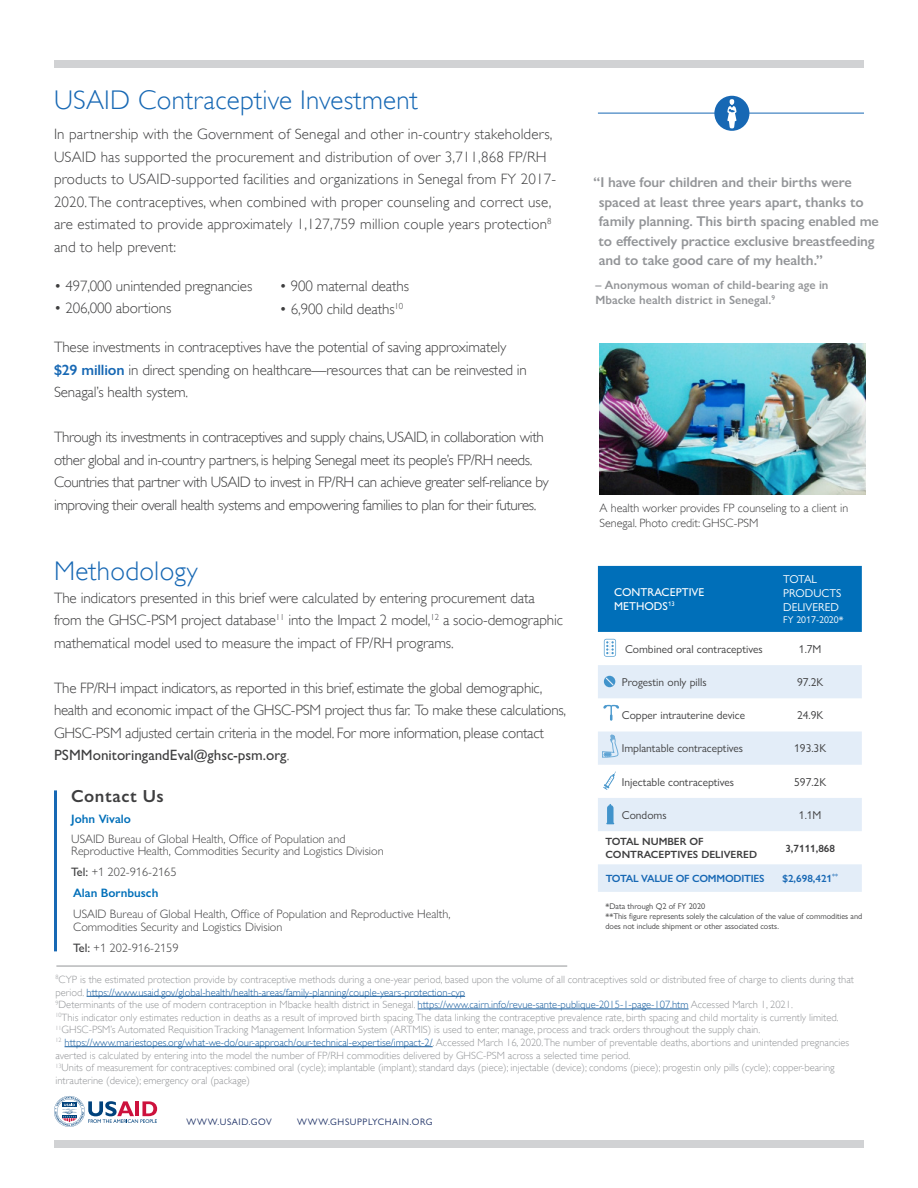
<style>
.page{position:relative;width:918px;height:1188px;background:#fff}
.page>*{position:absolute;margin:0;border:0;box-sizing:border-box;transform-origin:0 0}
.t1{font:300 27px "Gill Sans";letter-spacing:.01em;color:#1768b4}
.t2{font:600 17.55px "Gill Sans Nova";letter-spacing:.03em;color:#3e3e3f}
.t3{font:300 15px/22.5px "Gill Sans";letter-spacing:-.01em;color:#3e3e3f}
.t4{font:300 15px/22.5px "Gill Sans";letter-spacing:.01em;color:#3e3e3f}
.t5{font:600 14.25px/19.5px "Gill Sans Nova";letter-spacing:-.01em;color:#939598}
.t6{font:300 12.3px/12.3px "Gill Sans Nova";color:#3e3e3f}
.t7{font:600 12.3px "Gill Sans Nova";color:#006fb9}
.t8{font:300 12px/15px "Gill Sans";color:#3e3e3f}
.t9{font:600 12px/14.4px "Gill Sans Nova";color:#939598}
.t10{font:11.4px "Gill Sans Nova";color:#3e3e3f}
.t11{font:500 11.4px/13.8px "Gill Sans Nova";color:#fff}
.t12{font:11.4px/13.8px "Gill Sans Nova";color:#fff}
.t13{font:300 10.5px/12.6px "Gill Sans";color:#939598}
.t14{font:600 10.5px "Gill Sans Nova";color:#3e3e3f}
.t15{font:600 10.5px "Gill Sans Nova";letter-spacing:-.02em;color:#1768b4}
.t16{font:9.75px "Gill Sans Nova";color:#fff}
.t17{font:9.45px "Gill Sans Nova";letter-spacing:.06em;color:#1f3267}
.t18{font:8.25px/9.9px "Gill Sans Nova";color:#3e3e3f}
.s1{font-family:"Gill Sans Nova";font-weight:600;color:#1768b4}
.s2{font-family:"Gill Sans Nova";font-weight:500}
.s3{font-weight:500}
.s4{font-weight:600;color:#006fb9}
.s5{color:#175d9e}
</style>
<div class="page">
<div style="left:54px;top:1140px;width:810px;height:8px;background:#d1d2d4"></div>
<div style="left:54px;top:60px;width:810px;height:8px;background:#d1d2d4"></div>
<svg style="left:54px;top:1096px;width:103px;height:31px"></svg>
<hr style="left:598px;top:113px;width:266px;height:1px;background:#1768b4">
<div style="left:714px;top:96px;width:35px;height:35px;background:#1768b4;border-radius:50%"></div>
<svg style="left:727px;top:99px;width:10px;height:29px"></svg>
<img style="left:599px;top:343px;width:267px;height:152px">
<hr style="left:87px;top:996px;width:378px;height:1px;background:#175d9e">
<hr style="left:418px;top:1009px;width:271px;height:1px;background:#175d9e">
<hr style="left:65px;top:1046px;width:368px;height:1px;background:#175d9e">
<hr style="left:56px;top:966px;width:511px;height:1px;background:#939598">
<hr style="left:54px;top:790px;width:3px;height:161px;background:#1768b4">
<div style="left:598px;top:566px;width:264px;height:66px;background:#006fb9"></div>
<svg style="left:598px;top:665px;width:264px;height:227px;fill:#e3edf8"></svg>
<svg style="left:602px;top:733px;width:16px;height:24px"></svg>
<svg style="left:603px;top:771px;width:13px;height:19px"></svg>
<svg style="left:606px;top:804px;width:8px;height:20px"></svg>
<svg style="left:603px;top:705px;width:16px;height:16px"></svg>
<svg style="left:604px;top:676px;width:11px;height:11px"></svg>
<svg style="left:604px;top:639px;width:12px;height:18px"></svg>
<p class="t1" style="left:54px;top:84px;width:366px">USAID Contraceptive Investment</p>
<p class="t4" style="left:54px;top:123px;width:504px">In partnership with the Government of Senegal and other in-country stakeholders, USAID has supported the procurement and distribution of over 3,711,868 FP/RH products to USAID-supported facilities and organizations in Senegal from FY 2017- 2020. The contraceptives, when combined with proper counseling and correct use, are estimated to provide approximately 1,127,759 million couple years protection<sup>8 </sup>and to help prevent:</p>
<p class="t3" style="left:54px;top:275px;width:200px">• 497,000 unintended pregnancies</p>
<p class="t3" style="left:54px;top:297px;width:119px">• 206,000 abortions</p>
<p class="t3" style="left:54px;top:336px;width:474px">These investments in contraceptives have the potential of saving approximately <span class="s1">$29 million</span> in direct spending on healthcare—resources that can be reinvested in<br>Senagal’s health system.</p>
<p class="t3" style="left:54px;top:426px;width:496px">Through its investments in contraceptives and supply chains, USAID, in collaboration with other global and in-country partners, is helping Senegal meet its people’s FP/RH needs.<br>Countries that partner with USAID to invest in FP/RH can achieve greater self-reliance by improving their overall health systems and empowering families to plan for their futures.</p>
<p class="t3" style="left:280px;top:275px;width:131px">• 900 maternal deaths</p>
<p class="t3" style="left:280px;top:297px;width:125px">• 6,900 child deaths<sup>10</sup></p>
<p class="t1" style="left:54px;top:556px;width:145px">Methodology</p>
<p class="t3" style="left:54px;top:587px;width:511px">The indicators presented in this brief were calculated by entering procurement data from the GHSC-PSM project database<sup>11</sup> into the Impact 2 model,<sup>12</sup> a socio-demographic mathematical model used to measure the impact of FP/RH programs.</p>
<p class="t3" style="left:54px;top:677px;width:514px">The FP/RH impact indicators, as reported in this brief, estimate the global demographic, health and economic impact of the GHSC-PSM project thus far. To make these calculations, GHSC-PSM adjusted certain criteria in the model. For more information, please contact <span class="s2">PSMMonitoringandEval@ghsc-psm.org</span>.</p>
<p class="t2" style="left:71px;top:786px;width:94px">Contact Us</p>
<p class="t7" style="left:71px;top:812px;width:61px">John Vivalo</p>
<p class="t6" style="left:71px;top:832px;width:314px">USAID Bureau of Global Health, Office of Population and<br>Reproductive Health, Commodities Security and Logistics Division</p>
<p class="t6" style="left:71px;top:861px;width:107px;line-height:21.3px"><span class="s3">Tel:</span> +1 202-916-2165<br><span class="s4">Alan Bornbusch</span></p>
<p class="t6" style="left:73px;top:908px;width:379px">USAID Bureau of Global Health, Office of Population and Reproductive Health,<br>Commodities Security and Logistics Division</p>
<p class="t6" style="left:73px;top:941px;width:107px"><span class="s3">Tel:</span> +1 202-916-2159</p>
<p class="t5" style="left:599px;top:173px;width:282px;text-indent:-5px">“I have four children and their births were spaced at least three years apart, thanks to family planning. This birth spacing enabled me to effectively practice exclusive breastfeeding and to take good care of my health.”</p>
<p class="t9" style="left:596px;top:278px;width:234px">– Anonymous woman of child-bearing age in<br>Mbacke health district in Senegal.<sup>9</sup></p>
<p class="t8" style="left:599px;top:501px;width:250px">A health worker provides FP counseling to a client in<br>Senegal. Photo credit: GHSC-PSM</p>
<p class="t11" style="left:614px;top:585px;width:92px">CONTRACEPTIVE<br>METHODS<sup>13</sup></p>
<p class="t12" style="left:783px;top:573px;width:60px">TOTAL<br>PRODUCTS<br>DELIVERED</p>
<p class="t16" style="left:783px;top:613px;width:62px">FY 2017-2020*</p>
<p class="t10" style="left:625px;top:642px;width:139px">Combined oral contraceptives</p>
<p class="t10" style="left:799px;top:642px;width:24px">1.7M</p>
<p class="t10" style="left:622px;top:675px;width:86px">Progestin only pills</p>
<p class="t10" style="left:797px;top:675px;width:28px">97.2K</p>
<p class="t10" style="left:622px;top:708px;width:125px">Copper intrauterine device</p>
<p class="t10" style="left:797px;top:708px;width:28px">24.9K</p>
<p class="t10" style="left:622px;top:741px;width:123px">Implantable contraceptives</p>
<p class="t10" style="left:794px;top:741px;width:34px">193.3K</p>
<p class="t10" style="left:622px;top:775px;width:114px">Injectable contraceptives</p>
<p class="t10" style="left:794px;top:775px;width:34px">597.2K</p>
<p class="t10" style="left:622px;top:808px;width:46px">Condoms</p>
<p class="t10" style="left:799px;top:808px;width:24px">1.1M</p>
<p class="t14" style="left:606px;top:835px;width:100px">TOTAL NUMBER OF</p>
<p class="t14" style="left:606px;top:848px;width:153px">CONTRACEPTIVES DELIVERED</p>
<p class="t14" style="left:785px;top:842px;width:51px">3,7111,868</p>
<p class="t15" style="left:606px;top:872px;width:160px">TOTAL VALUE OF COMMODITIES</p>
<p class="t15" style="left:783px;top:872px;width:57px">$2,698,421<sup>**</sup></p>
<p class="t18" style="left:605px;top:901px;width:101px">*Data through Q2 of FY 2020</p>
<p class="t18" style="left:605px;top:911px;width:258px">**This figure represents solely the calculation of the value of commodities and does not include shipment or other associated costs.</p>
<p class="t13" style="left:56px;top:973px;width:800px"><sup>8</sup>CYP is the estimated protection provide by contraceptive methods during a one-year period, based upon the volume of all contraceptives sold or distributed free of charge to clients during that period. <span class="s5">https://www.usaid.gov/global-health/health-areas/family-planning/couple-years-protection-cyp</span></p>
<p class="t13" style="left:56px;top:998px;width:739px"><sup>9</sup>Determinants of the use of modern contraception in Mbacke health district in Senegal. <span class="s5">https://www.cairn.info/revue-sante-publique-2015-1-page-107.htm</span> Accessed March 1, 2021.</p>
<p class="t13" style="left:56px;top:1011px;width:785px"><sup>10</sup>This indicator only estimates reduction in deaths as a result of improved birth spacing.The data linking the contraceptive prevalence rate, birth spacing and child mortality is currently limited.</p>
<p class="t13" style="left:56px;top:1023px;width:706px"><sup>11</sup>GHSC-PSM’s Automated Requisition Tracking Management Information System (ARTMIS) is used to enter, manage, process and track orders throughout the supply chain.</p>
<p class="t13" style="left:56px;top:1036px;width:795px"><sup>12</sup> <span class="s5">https://www.mariestopes.org/what-we-do/our-approach/our-technical-expertise/impact-2/</span>. Accessed March 16, 2020.The number of preventable deaths, abortions and unintended pregnancies averted is calculated by entering into the model the number of FP/RH commodities delivered by GHSC-PSM across a selected time period.<br><sup>13</sup>Units of measurement for contraceptives: combined oral (cycle); implantable (implant); standard days (piece); injectable (device); condoms (piece); progestin only pills (cycle); copper-bearing intrauterine (device); emergency oral (package)</p>
<p class="t17" style="left:186px;top:1116px;width:87px">WWW.USAID.GOV</p>
<p class="t17" style="left:297px;top:1116px;width:137px">WWW.GHSUPPLYCHAIN.ORG</p>
</div>
